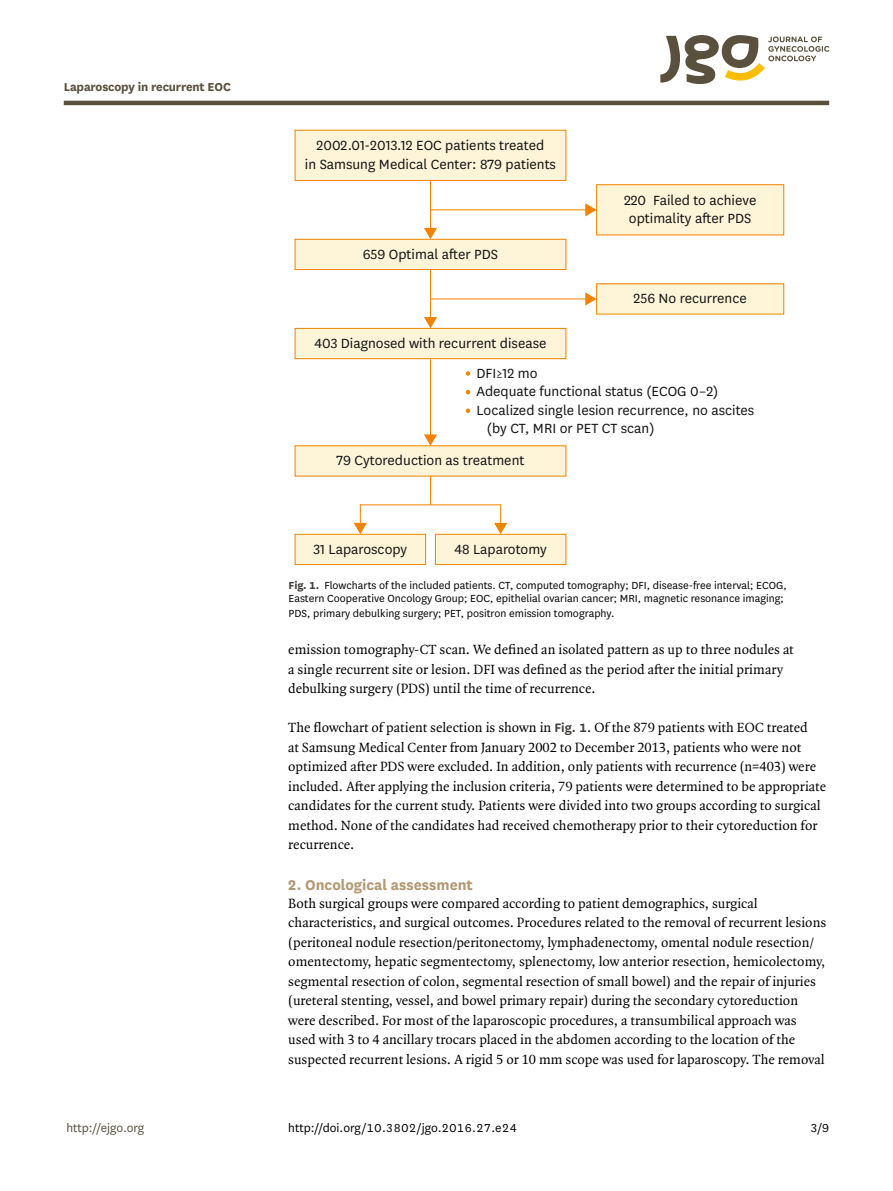
<style>
.page{position:relative;width:893px;height:1191px;background:#fff}
.page>*{position:absolute;margin:0;border:0;box-sizing:border-box;transform-origin:0 0}
.t1{font:700 16.5px "National";color:#b29873}
.t2{font:15.6px/18.6px "National";color:#131214;text-align:center}
.t3{font:14.25px/19.5px "Quadraat OT";color:#000}
.t4{font:13.5px "National";color:#000}
.t5{font:700 13.5px "National";letter-spacing:-.01em;color:#59503e}
.t6{font:13.5px "National";color:#59503e}
.t7{font:12px/13.5px "National";color:#000}
.s1{font-weight:700;color:#3f3b3a}
.s2{font-family:"National";font-weight:600;color:#3f3b3a}
</style>
<div class="page">
<hr style="left:64px;top:101px;width:765px;height:4px;background:#59503e">
<svg style="left:660px;top:35px;width:169px;height:49px"></svg>
<div style="left:295px;top:130px;width:271px;height:50px;background:#fef5d9"></div>
<div style="left:295px;top:130px;width:271px;height:51px;border:1px solid #f08300"></div>
<div style="left:597px;top:185px;width:187px;height:50px;background:#fef5d9"></div>
<div style="left:596px;top:184px;width:188px;height:51px;border:1px solid #f08300"></div>
<div style="left:295px;top:239px;width:271px;height:30px;background:#fef5d9"></div>
<div style="left:295px;top:239px;width:271px;height:31px;border:1px solid #f08300"></div>
<div style="left:295px;top:328px;width:271px;height:31px;background:#fef5d9"></div>
<div style="left:295px;top:328px;width:271px;height:31px;border:1px solid #f08300"></div>
<div style="left:295px;top:446px;width:271px;height:30px;background:#fef5d9"></div>
<div style="left:295px;top:534px;width:131px;height:30px;background:#fef5d9"></div>
<div style="left:295px;top:534px;width:131px;height:31px;border:1px solid #f08300"></div>
<div style="left:435px;top:534px;width:131px;height:30px;background:#fef5d9"></div>
<div style="left:435px;top:534px;width:131px;height:31px;border:1px solid #f08300"></div>
<div style="left:597px;top:284px;width:187px;height:30px;background:#fef5d9"></div>
<hr style="left:430px;top:209px;width:157px;height:1px;background:#f08300">
<svg style="left:585px;top:203px;width:12px;height:13px"></svg>
<hr style="left:430px;top:180px;width:1px;height:50px;background:#f08300">
<svg style="left:424px;top:228px;width:13px;height:11px"></svg>
<hr style="left:430px;top:298px;width:157px;height:1px;background:#f08300">
<svg style="left:585px;top:292px;width:12px;height:13px"></svg>
<hr style="left:430px;top:269px;width:1px;height:50px;background:#f08300">
<svg style="left:424px;top:317px;width:13px;height:11px"></svg>
<hr style="left:430px;top:359px;width:1px;height:77px;background:#f08300">
<svg style="left:424px;top:434px;width:13px;height:12px"></svg>
<svg style="left:354px;top:505px;width:13px;height:29px"></svg>
<svg style="left:494px;top:505px;width:13px;height:29px"></svg>
<svg style="left:430px;top:476px;width:1px;height:28px"></svg>
<hr style="left:360px;top:504px;width:141px;height:1px;background:#f08300">
<svg style="left:466px;top:371px;width:4px;height:5px"></svg>
<svg style="left:466px;top:390px;width:4px;height:4px"></svg>
<svg style="left:466px;top:408px;width:4px;height:5px"></svg>
<p class="t5" style="left:64px;top:77px;width:169px">Laparoscopy in recurrent EOC</p>
<p class="t2" style="left:305px;top:135px;width:253px">2002.01-2013.12 EOC patients treated<br>in Samsung Medical Center: 879 patients</p>
<p class="t2" style="left:363px;top:244px;width:137px">659 Optimal after PDS</p>
<p class="t2" style="left:314px;top:333px;width:234px">403 Diagnosed with recurrent disease</p>
<p class="t2" style="left:624px;top:190px;width:134px">220 Failed to achieve optimality after PDS</p>
<p class="t2" style="left:634px;top:288px;width:115px">256 No recurrence</p>
<p class="t2" style="left:476px;top:363px;width:62px">DFI≥12 mo</p>
<p class="t2" style="left:476px;top:381px;width:243px">Adequate functional status (ECOG 0–2)</p>
<p class="t2" style="left:476px;top:400px;width:279px">Localized single lesion recurrence, no ascites</p>
<p class="t2" style="left:487px;top:419px;width:169px">(by CT, MRI or PET CT scan)</p>
<p class="t2" style="left:337px;top:450px;width:189px">79 Cytoreduction as treatment</p>
<p class="t2" style="left:313px;top:539px;width:95px">31 Laparoscopy</p>
<p class="t2" style="left:454px;top:539px;width:94px">48 Laparotomy</p>
<p class="t7" style="left:289px;top:578px;width:500px"><span class="s1">Fig. 1.</span> Flowcharts of the included patients. CT, computed tomography; DFI, disease-free interval; ECOG,<br>Eastern Cooperative Oncology Group; EOC, epithelial ovarian cancer; MRI, magnetic resonance imaging;</p>
<p class="t7" style="left:289px;top:606px;width:327px">PDS, primary debulking surgery; PET, positron emission tomography.</p>
<p class="t3" style="left:288px;top:640px;width:507px">emission tomography-CT scan. We defined an isolated pattern as up to three nodules at a single recurrent site or lesion. DFI was defined as the period after the initial primary debulking surgery (PDS) until the time of recurrence.</p>
<p class="t3" style="left:288px;top:718px;width:539px">The flowchart of patient selection is shown in <span class="s2">Fig. 1</span>. Of the 879 patients with EOC treated<br>at Samsung Medical Center from January 2002 to December 2013, patients who were not optimized after PDS were excluded. In addition, only patients with recurrence (n=403) were included. After applying the inclusion criteria, 79 patients were determined to be appropriate candidates for the current study. Patients were divided into two groups according to surgical method. None of the candidates had received chemotherapy prior to their cytoreduction for recurrence.</p>
<p class="t1" style="left:288px;top:873px;width:186px">2. Oncological assessment</p>
<p class="t3" style="left:288px;top:893px;width:540px">Both surgical groups were compared according to patient demographics, surgical characteristics, and surgical outcomes. Procedures related to the removal of recurrent lesions (peritoneal nodule resection/peritonectomy, lymphadenectomy, omental nodule resection/ omentectomy, hepatic segmentectomy, splenectomy, low anterior resection, hemicolectomy, segmental resection of colon, segmental resection of small bowel) and the repair of injuries (ureteral stenting, vessel, and bowel primary repair) during the secondary cytoreduction were described. For most of the laparoscopic procedures, a transumbilical approach was used with 3 to 4 ancillary trocars placed in the abdomen according to the location of the suspected recurrent lesions. A rigid 5 or 10 mm scope was used for laparoscopy. The removal</p>
<p class="t6" style="left:66px;top:1118px;width:80px">http://ejgo.org</p>
<p class="t4" style="left:288px;top:1118px;width:230px">http://doi.org/10.3802/jgo.2016.27.e24</p>
<p class="t4" style="left:811px;top:1118px;width:19px">3/9</p>
</div>
